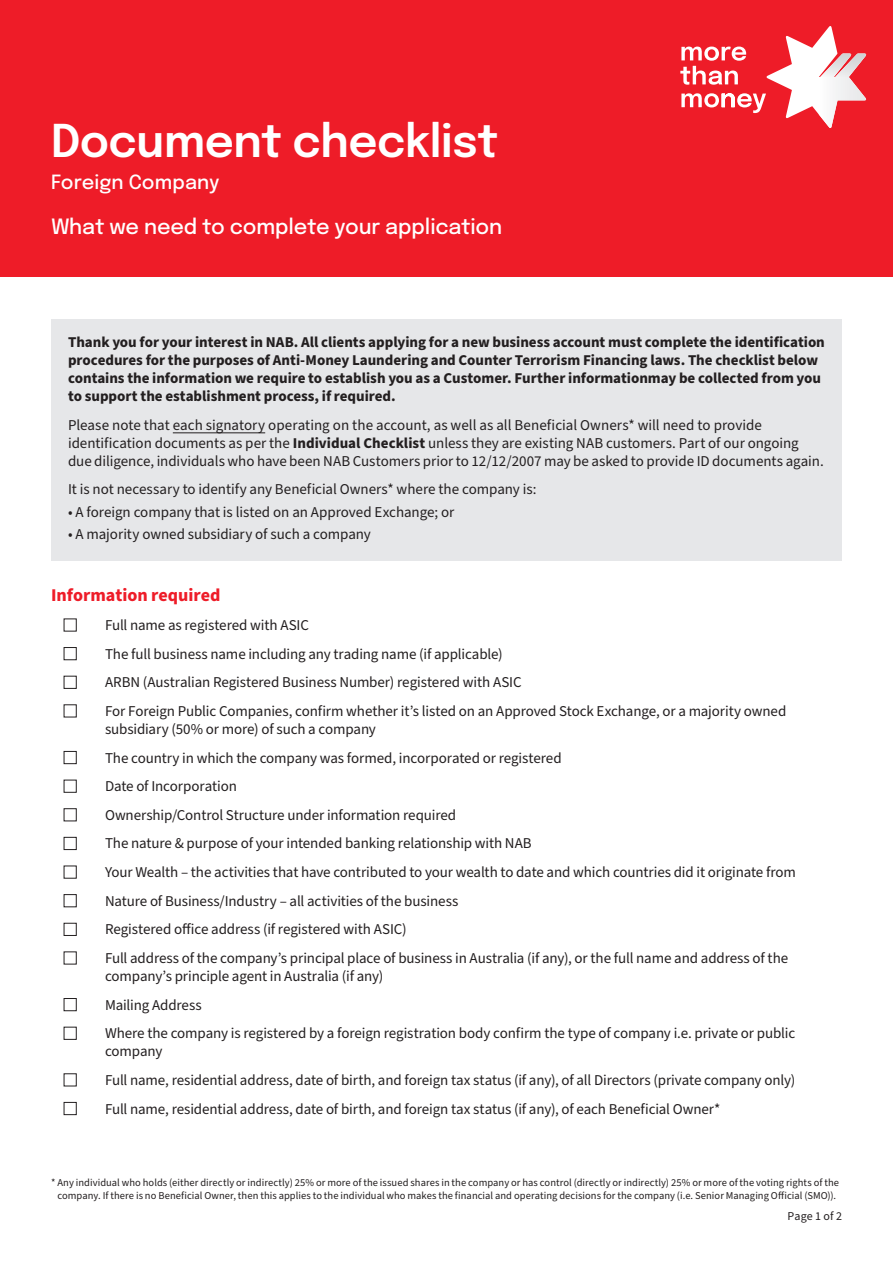
<style>
.page{position:relative;width:893px;height:1263px;background:#fff}
.page>*{position:absolute;margin:0;border:0;box-sizing:border-box;transform-origin:0 0}
.t1{font:600 45px "Epilogue";letter-spacing:-.01em;color:#fff}
.t2{font:500 21px "Epilogue";letter-spacing:-.01em;color:#fff}
.t3{font:500 19.5px "Epilogue";letter-spacing:.005em;color:#fff}
.t4{font:700 18px "Source Sans Pro";color:#ee1c28}
.t5{font:15px/28.7px "Source Sans Pro";letter-spacing:-.005em;color:#231f20}
.t6{font:700 15px/18px "Source Sans Pro";letter-spacing:-.005em;color:#231f20}
.t7{font:12px "Source Sans Pro";letter-spacing:.005em;color:#231f20}
.t8{font:10.5px/12.6px "Source Sans Pro";letter-spacing:.005em;color:#231f20;text-align:center}
.s1{font-weight:700}
</style>
<div class="page">
<div style="left:51px;top:319px;width:791px;height:241px;background:#e6e7e9"></div>
<hr style="left:173px;top:432px;width:92px;height:1px;background:#231f20">
<div style="left:64px;top:619px;width:13px;height:12px;border:1px solid #231f20"></div>
<div style="left:64px;top:647px;width:13px;height:13px;border:1px solid #231f20"></div>
<div style="left:64px;top:676px;width:13px;height:13px;border:1px solid #231f20"></div>
<div style="left:64px;top:704px;width:13px;height:13px;border:1px solid #231f20"></div>
<div style="left:64px;top:751px;width:13px;height:13px;border:1px solid #231f20"></div>
<div style="left:64px;top:780px;width:13px;height:12px;border:1px solid #231f20"></div>
<div style="left:64px;top:808px;width:13px;height:13px;border:1px solid #231f20"></div>
<div style="left:64px;top:837px;width:13px;height:13px;border:1px solid #231f20"></div>
<div style="left:64px;top:866px;width:13px;height:12px;border:1px solid #231f20"></div>
<div style="left:64px;top:894px;width:13px;height:13px;border:1px solid #231f20"></div>
<div style="left:64px;top:923px;width:13px;height:13px;border:1px solid #231f20"></div>
<div style="left:64px;top:951px;width:13px;height:13px;border:1px solid #231f20"></div>
<div style="left:64px;top:998px;width:13px;height:13px;border:1px solid #231f20"></div>
<div style="left:64px;top:1027px;width:13px;height:13px;border:1px solid #231f20"></div>
<div style="left:64px;top:1073px;width:13px;height:13px;border:1px solid #231f20"></div>
<div style="left:64px;top:1102px;width:13px;height:13px;border:1px solid #231f20"></div>
<div style="left:0;top:0;width:893px;height:276px;background:#ee1c28"></div>
<svg style="left:680px;top:26px;width:187px;height:102px"></svg>
<h1 class="t1" style="left:51px;top:109px;width:449px">Document checklist</h1>
<h3 class="t3" style="left:51px;top:168px;width:170px">Foreign Company</h3>
<h2 class="t2" style="left:51px;top:211px;width:453px">What we need to complete your application</h2>
<p class="t6" style="left:68px;top:334px;width:758px">Thank you for your interest in NAB. All clients applying for a new business account must complete the identification procedures for the purposes of Anti-Money Laundering and Counter Terrorism Financing laws. The checklist below contains the information we require to establish you as a Customer. Further informationmay be collected from you to support the establishment process, if required.</p>
<p class="t5" style="left:68px;top:416px;width:757px;line-height:18px">Please note that each signatory operating on the account, as well as all Beneficial Owners* will need to provide identification documents as per the <span class="s1">Individual Checklist</span> unless they are existing NAB customers. Part of our ongoing due diligence, individuals who have been NAB Customers prior to 12/12/2007 may be asked to provide ID documents again.</p>
<p class="t5" style="left:68px;top:476px;width:470px">It is not necessary to identify any Beneficial Owners* where the company is:</p>
<p class="t5" style="left:68px;top:498px;width:388px">• A foreign company that is listed on an Approved Exchange; or</p>
<p class="t5" style="left:68px;top:520px;width:304px">• A majority owned subsidiary of such a company</p>
<p class="t4" style="left:51px;top:583px;width:171px">Information required</p>
<p class="t5" style="left:105px;top:611px;width:683px">Full name as registered with ASIC<br>The full business name including any trading name (if applicable)<br>ARBN (Australian Registered Business Number) registered with ASIC<br>For Foreign Public Companies, confirm whether it’s listed on an Approved Stock Exchange, or a majority owned</p>
<p class="t5" style="left:105px;top:715px;width:692px">subsidiary (50% or more) of such a company<br>The country in which the company was formed, incorporated or registered<br>Date of Incorporation<br>Ownership/Control Structure under information required<br>The nature &amp; purpose of your intended banking relationship with NAB<br>Your Wealth – the activities that have contributed to your wealth to date and which countries did it originate from Nature of Business/Industry – all activities of the business<br>Registered office address (if registered with ASIC)<br>Full address of the company’s principal place of business in Australia (if any), or the full name and address of the</p>
<p class="t5" style="left:105px;top:962px;width:692px">company’s principle agent in Australia (if any)<br>Mailing Address<br>Where the company is registered by a foreign registration body confirm the type of company i.e. private or public</p>
<p class="t5" style="left:105px;top:1037px;width:692px">company<br>Full name, residential address, date of birth, and foreign tax status (if any), of all Directors (private company only)<br>Full name, residential address, date of birth, and foreign tax status (if any), of each Beneficial Owner*</p>
<p class="t8" style="left:51px;top:1176px;width:789px">* Any individual who holds (either directly or indirectly) 25% or more of the issued shares in the company or has control (directly or indirectly) 25% or more of the voting rights of the company. If there is no Beneficial Owner, then this applies to the individual who makes the financial and operating decisions for the company (i.e. Senior Managing Official (SMO)).</p>
<p class="t7" style="left:788px;top:1208px;width:56px">Page 1 of 2</p>
</div>
